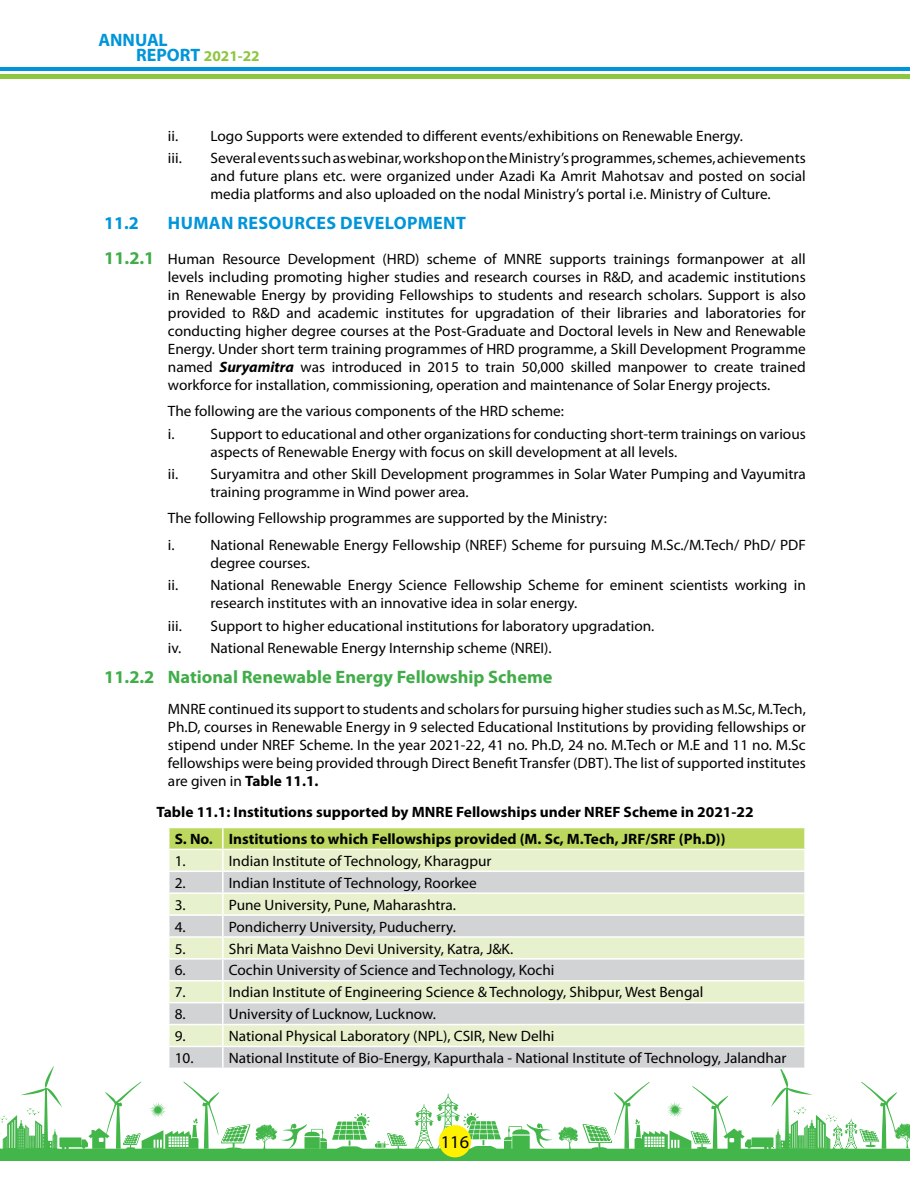
<style>
.page{position:relative;width:910px;height:1187px;background:#fff}
.page>*{position:absolute;margin:0;border:0;box-sizing:border-box;transform-origin:0 0}
.t1{font:700 18px "Myriad Pro";color:#41ad49}
.t2{font:700 18px "Myriad Pro";letter-spacing:.015em;color:#0095da}
.t3{font:18px "Myriad Pro";color:#000}
.t4{font:15px/18px "Myriad Pro";color:#000}
.t5{font:700 15px/27.6px "Myriad Pro";color:#000}
.t6{font:700 15px "Myriad Pro";color:#8dc63f}
.s1{font-size:18px;color:#0095da}
.s2{font-weight:700;font-size:18px;color:#41ad49}
.s3{font-weight:700;font-style:italic}
.s4{font-weight:700}
</style>
<div class="page">
<div style="left:0;top:1148px;width:910px;height:12px;background:#42b649"></div>
<hr style="left:0;top:67px;width:910px;height:3px;background:#0095da">
<hr style="left:0;top:74px;width:910px;height:4px;background:#8dc63f">
<div style="left:439px;top:1124px;width:32px;height:33px;background:#fff200;border-radius:50%"></div>
<svg style="left:0;top:827px;width:910px;height:323px"></svg>
<hr style="left:223px;top:1045px;width:583px;height:2px;background:#fff">
<hr style="left:222px;top:1047px;width:2px;height:20px;background:#fff">
<hr style="left:804px;top:1047px;width:2px;height:20px;background:#fff">
<hr style="left:168px;top:1067px;width:55px;height:1px;background:#fff">
<hr style="left:223px;top:1067px;width:583px;height:1px;background:#fff">
<p class="t2" style="left:98px;top:28px;width:71px">ANNUAL</p>
<p class="t6" style="left:136px;top:46px;width:125px"><span class="s1">REPORT</span> 2021-22</p>
<p class="t4" style="left:168px;top:125px;width:577px;line-height:22.2px">ii. Logo Supports were extended to different events/exhibitions on Renewable Energy. iii.</p>
<p class="t4" style="left:210px;top:149px;width:597px;text-align:justify">Several events such as webinar, workshop on the Ministry’s programmes, schemes, achievements and future plans etc. were organized under Azadi Ka Amrit Mahotsav and posted on social media platforms and also uploaded on the nodal Ministry’s portal i.e. Ministry of Culture.</p>
<p class="t2" style="left:104px;top:211px;width:36px">11.2</p>
<p class="t2" style="left:168px;top:211px;width:92px">HUMAN RESO</p>
<p class="t2" style="left:282px;top:211px;width:35px">URCES</p>
<p class="t2" style="left:340px;top:211px;width:91px">DEVELOPMENT</p>
<p class="t4" style="left:168px;top:249px;width:639px;text-align:justify;text-indent:-64px"><span class="s2">11.2.1</span> Human Resource Development (HRD) scheme of MNRE supports trainings formanpower at all levels including promoting higher studies and research courses in R&amp;D, and academic institutions in Renewable Energy by providing Fellowships to students and research scholars. Support is also provided to R&amp;D and academic institutes for upgradation of their libraries and laboratories for conducting higher degree courses at the Post-Graduate and Doctoral levels in New and Renewable Energy. Under short term training programmes of HRD programme, a Skill Development Programme named <span class="s3">Suryamitra</span> was introduced in 2015 to train 50,000 skilled manpower to create trained workforce for installation, commissioning, operation and maintenance of Solar Energy projects.</p>
<p class="t4" style="left:168px;top:400px;width:639px;line-height:22.2px">The following are the various components of the HRD scheme:<br>i. Support to educational and other organizations for conducting short-term trainings on various</p>
<p class="t4" style="left:168px;top:440px;width:639px;line-height:22.2px;text-indent:43px">aspects of Renewable Energy with focus on skill development at all levels.<br>ii. Suryamitra and other Skill Development programmes in Solar Water Pumping and Vayumitra</p>
<p class="t4" style="left:168px;top:478px;width:639px;line-height:26.5px;text-indent:43px">training programme in Wind power area.<br>The following Fellowship programmes are supported by the Ministry:<br>i. National Renewable Energy Fellowship (NREF) Scheme for pursuing M.Sc./M.Tech/ PhD/ PDF</p>
<p class="t4" style="left:168px;top:551px;width:639px;line-height:22.2px;text-indent:43px">degree courses.<br>ii. National Renewable Energy Science Fellowship Scheme for eminent scientists working in</p>
<p class="t4" style="left:210px;top:594px;width:368px">research institutes with an innovative idea in solar energy.</p>
<p class="t4" style="left:168px;top:616px;width:15px">iii.</p>
<p class="t4" style="left:168px;top:614px;width:488px;line-height:22.2px;text-indent:43px">Support to higher educational institutions for laboratory upgradation. iv. National Renewable Energy Internship scheme (NREI).</p>
<p class="t1" style="left:104px;top:665px;width:450px">11.2.2 National Renewable Energy Fellowship Scheme</p>
<p class="t4" style="left:168px;top:699px;width:639px;text-align:justify">MNRE continued its support to students and scholars for pursuing higher studies such as M.Sc, M.Tech, Ph.D, courses in Renewable Energy in 9 selected Educational Institutions by providing fellowships or stipend under NREF Scheme. In the year 2021-22, 41 no. Ph.D, 24 no. M.Tech or M.E and 11 no. M.Sc fellowships were being provided through Direct Benefit Transfer (DBT). The list of supported institutes are given in <span class="s4">Table 11.1.</span></p>
<p class="t5" style="left:175px;top:797px;width:580px;text-indent:-18px">Table 11.1: Institutions supported by MN RE Fellowships under NREF Scheme in 2021-22<br>S. No. Institutions to which Fellowships provided (M. Sc, M.Tech, JRF/SRF (Ph.D))</p>
<p class="t4" style="left:175px;top:851px;width:13px">1.</p>
<p class="t4" style="left:229px;top:851px;width:264px">Indian Institute of Technology, Kharagpur</p>
<p class="t4" style="left:175px;top:873px;width:13px">2.</p>
<p class="t4" style="left:229px;top:873px;width:250px">Indian Institute of Technology, Roorkee</p>
<p class="t4" style="left:175px;top:895px;width:13px">3.</p>
<p class="t4" style="left:229px;top:895px;width:229px">Pune University, Pune, Maharashtra.</p>
<p class="t4" style="left:175px;top:917px;width:13px">4.</p>
<p class="t4" style="left:229px;top:917px;width:229px">Pondicherry University, Puducherry.</p>
<p class="t4" style="left:175px;top:939px;width:13px">5.</p>
<p class="t4" style="left:229px;top:939px;width:286px">Shri Mata Vaishno Devi University, Katra, J&amp;K.</p>
<p class="t4" style="left:175px;top:961px;width:13px">6.</p>
<p class="t4" style="left:229px;top:961px;width:327px">Cochin University of Science and Technology, Kochi</p>
<p class="t4" style="left:175px;top:983px;width:13px">7.</p>
<p class="t4" style="left:229px;top:983px;width:476px">Indian Institute of Engineering Science &amp; Technology, Shibpur, West Bengal</p>
<p class="t4" style="left:175px;top:1004px;width:13px">8.</p>
<p class="t4" style="left:229px;top:1004px;width:209px">University of Lucknow, Lucknow.</p>
<p class="t4" style="left:175px;top:1026px;width:13px">9.</p>
<p class="t4" style="left:229px;top:1026px;width:327px">National Physical Laboratory (NPL), CSIR, New Delhi</p>
<p class="t4" style="left:175px;top:1048px;width:613px">10. National Institute of Bio-Energy, Kapurthala - National Institute of Technology, Jalandhar</p>
<p class="t3" style="left:441px;top:1130px;width:30px">116</p>
</div>
